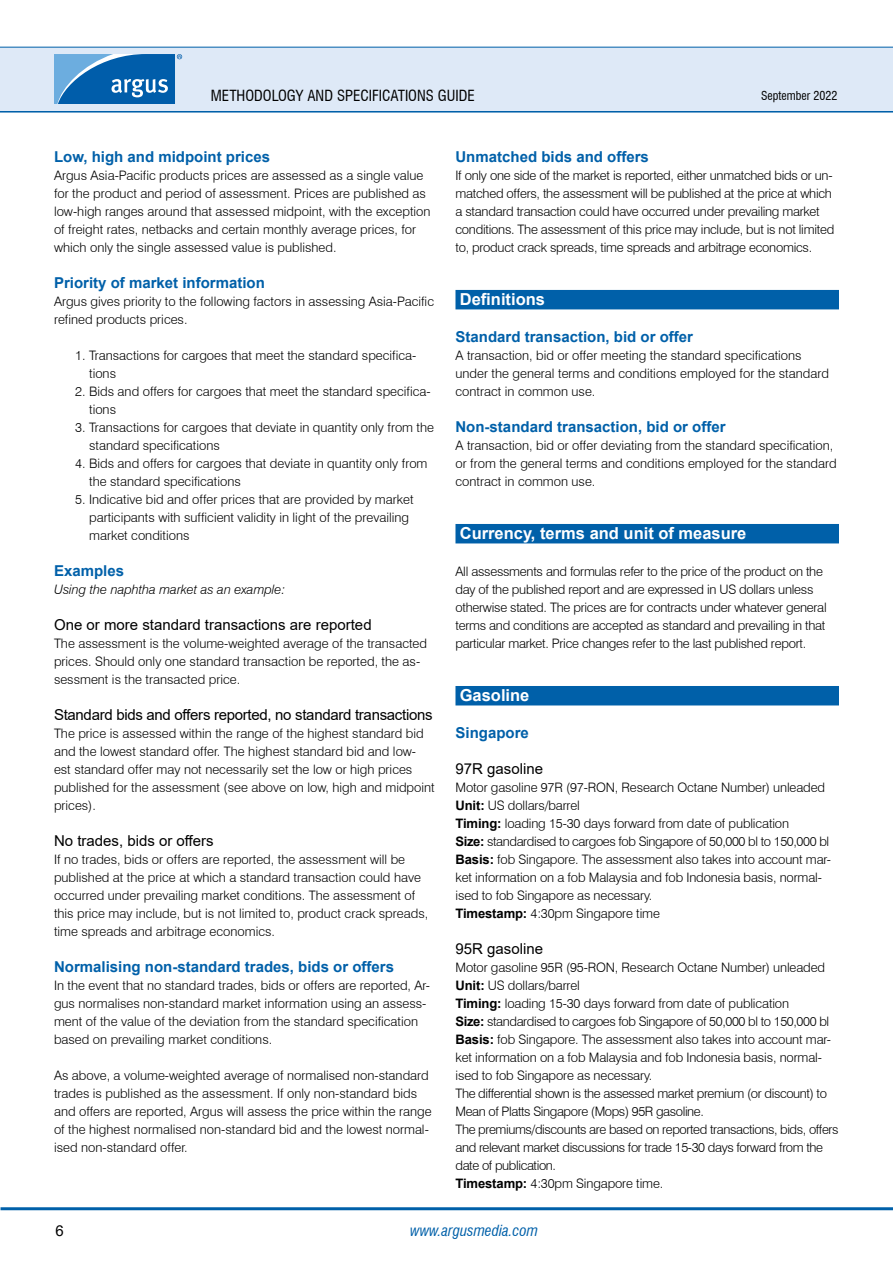
<style>
.page{position:relative;width:893px;height:1263px;background:#fff}
.page>*{position:absolute;margin:0;border:0;box-sizing:border-box;transform-origin:0 0}
.t1{font:700 16.5px "Arial";color:#fff}
.t2{font:700 15px "Arial";color:#0060a9}
.t3{font:15px "Arial";color:#000}
.t4{font:15px "Arial";letter-spacing:-.02em;color:#000}
.t5{font:condensed 15px "Swiss 721 BT";color:#000}
.t6{font:italic condensed 15px "Swiss 721 BT";color:#0060a9}
.t7{font:300 13.05px/18px "Swiss 721 BT";color:#000}
.t8{font:300 13.05px/18px "Swiss 721 BT";letter-spacing:-.03em;color:#000}
.t9{font:300 13.05px/18px "Swiss 721 BT";letter-spacing:-.02em;color:#000}
.t10{font:italic 300 13.05px "Swiss 721 BT";color:#000}
.t11{font:condensed 12px "Swiss 721 BT";color:#000}
.s1{font-family:"Arial";font-weight:700}
</style>
<div class="page">
<hr style="left:0;top:110px;width:893px;height:3px;background:#0060a9">
<div style="left:0;top:47px;width:893px;height:64px;background:#dee9f7"></div>
<hr style="left:0;top:47px;width:893px;height:1px;background:#0060a9">
<hr style="left:1px;top:1207px;width:892px;height:3px;background:#0060a9">
<svg style="left:54px;top:54px;width:128px;height:50px;background:#3883c0"></svg>
<div style="left:455px;top:290px;width:384px;height:19px;background:#0060a9"></div>
<div style="left:455px;top:524px;width:384px;height:19px;background:#0060a9"></div>
<div style="left:455px;top:686px;width:384px;height:19px;background:#0060a9"></div>
<p class="t5" style="left:211px;top:86px;width:265px">METHODOLOGY AND SPECIFICATIONS GUIDE</p>
<p class="t11" style="left:761px;top:88px;width:78px">SEPTEMBER 2022</p>
<p class="t2" style="left:54px;top:146px;width:218px">Low, high and midpoint prices</p>
<p class="t7" style="left:54px;top:166px;width:378px">Argus Asia-Pacific products prices are assessed as a single value for the product and period of assessment. Prices are published as low-high ranges around that assessed midpoint, with the exception of freight rates, netbacks and certain monthly average prices, for which only the single assessed value is published.</p>
<p class="t2" style="left:54px;top:272px;width:212px">Priority of market information</p>
<p class="t7" style="left:54px;top:292px;width:382px">Argus gives priority to the following factors in assessing Asia-Pacific refined products prices.</p>
<p class="t7" style="left:89px;top:346px;width:329px;text-indent:-14px">1. Transactions for cargoes that meet the standard specifica&shy;tions</p>
<p class="t7" style="left:89px;top:382px;width:343px;text-indent:-14px">2. Bids and offers for cargoes that meet the standard specifica&shy;tions</p>
<p class="t7" style="left:89px;top:418px;width:346px;text-indent:-14px">3. Transactions for cargoes that deviate in quantity only from the standard specifications</p>
<p class="t7" style="left:89px;top:454px;width:340px;text-indent:-14px">4. Bids and offers for cargoes that deviate in quantity only from the standard specifications</p>
<p class="t7" style="left:89px;top:490px;width:326px;text-indent:-14px">5. Indicative bid and offer prices that are provided by market participants with sufficient validity in light of the prevailing market conditions</p>
<p class="t2" style="left:54px;top:560px;width:72px">Examples</p>
<p class="t10" style="left:54px;top:581px;width:233px">Using the naphtha market as an example:</p>
<p class="t3" style="left:54px;top:614px;width:319px">One or more standard transactions are reported</p>
<p class="t7" style="left:54px;top:634px;width:375px">The assessment is the volume-weighted average of the transacted prices. Should only one standard transaction be reported, the as&shy;sessment is the transacted price.</p>
<p class="t4" style="left:54px;top:704px;width:380px">Standard bids and offers reported, no standard transactions</p>
<p class="t7" style="left:54px;top:724px;width:382px">The price is assessed within the range of the highest standard bid and the lowest standard offer. The highest standard bid and low&shy;est standard offer may not necessarily set the low or high prices published for the assessment (see above on low, high and midpoint prices).</p>
<p class="t3" style="left:54px;top:830px;width:161px">No trades, bids or offers</p>
<p class="t7" style="left:54px;top:850px;width:376px">If no trades, bids or offers are reported, the assessment will be published at the price at which a standard transaction could have occurred under prevailing market conditions. The assessment of this price may include, but is not limited to, product crack spreads, time spreads and arbitrage economics.</p>
<p class="t2" style="left:54px;top:956px;width:342px">Normalising non-standard trades, bids or offers</p>
<p class="t7" style="left:54px;top:976px;width:378px">In the event that no standard trades, bids or offers are reported, Ar&shy;gus normalises non-standard market information using an assess&shy;ment of the value of the deviation from the standard specification based on prevailing market conditions.</p>
<p class="t7" style="left:54px;top:1066px;width:379px">As above, a volume-weighted average of normalised non-standard trades is published as the assessment. If only non-standard bids and offers are reported, Argus will assess the price within the range of the highest normalised non-standard bid and the lowest normal&shy;ised non-standard offer.</p>
<p class="t2" style="left:455px;top:146px;width:195px">Unmatched bids and offers</p>
<p class="t9" style="left:455px;top:166px;width:380px">If only one side of the market is reported, either unmatched bids or un&shy;matched offers, the assessment will be published at the price at which a standard transaction could have occurred under prevailing market conditions. The assessment of this price may include, but is not limited to, product crack spreads, time spreads and arbitrage economics.</p>
<p class="t1" style="left:460px;top:288px;width:87px">Definitions</p>
<p class="t2" style="left:455px;top:326px;width:239px">Standard transaction, bid or offer</p>
<p class="t7" style="left:455px;top:346px;width:375px">A transaction, bid or offer meeting the standard specifications under the general terms and conditions employed for the standard contract in common use.</p>
<p class="t2" style="left:455px;top:416px;width:272px">Non-standard transaction, bid or offer</p>
<p class="t7" style="left:455px;top:436px;width:383px">A transaction, bid or offer deviating from the standard specification, or from the general terms and conditions employed for the standard contract in common use.</p>
<p class="t1" style="left:460px;top:522px;width:288px">Currency, terms and unit of measure</p>
<p class="t9" style="left:455px;top:562px;width:373px">All assessments and formulas refer to the price of the product on the day of the published report and are expressed in US dollars unless otherwise stated. The prices are for contracts under whatever general terms and conditions are accepted as standard and prevailing in that particular market. Price changes refer to the last published report.</p>
<p class="t1" style="left:460px;top:684px;width:71px">Gasoline</p>
<p class="t2" style="left:455px;top:722px;width:75px">Singapore</p>
<p class="t3" style="left:455px;top:758px;width:89px">97R gasoline</p>
<p class="t7" style="left:455px;top:778px;width:377px">Motor gasoline 97R (97-RON, Research Octane Number) unleaded <span class="s1">Unit:</span> US dollars/barrel<br><span class="s1">Timing:</span> loading 15-30 days forward from date of publication<br><span class="s1">Size:</span> standardised to cargoes fob Singapore of 50,000 bl to 150,000 bl <span class="s1">Basis:</span> fob Singapore. The assessment also takes into account mar&shy;ket information on a fob Malaysia and fob Indonesia basis, normal&shy;ised to fob Singapore as necessary.<br><span class="s1">Timestamp:</span> 4:30pm Singapore time</p>
<p class="t3" style="left:455px;top:938px;width:89px">95R gasoline</p>
<p class="t8" style="left:455px;top:958px;width:385px">Motor gasoline 95R (95-RON, Research Octane Number) unleaded <span class="s1">Unit:</span> US dollars/barrel<br><span class="s1">Timing:</span> loading 15-30 days forward from date of publication<br><span class="s1">Size:</span> standardised to cargoes fob Singapore of 50,000 bl to 150,000 bl <span class="s1">Basis:</span> fob Singapore. The assessment also takes into account mar&shy;ket information on a fob Malaysia and fob Indonesia basis, normal&shy;ised to fob Singapore as necessary.<br>The differential shown is the assessed market premium (or discount) to Mean of Platts Singapore (Mops) 95R gasoline.<br>The premiums/discounts are based on reported transactions, bids, offers and relevant market discussions for trade 15-30 days forward from the date of publication.<br><span class="s1">Timestamp:</span> 4:30pm Singapore time.</p>
<p class="t3" style="left:55px;top:1220px;width:10px">6</p>
<p class="t6" style="left:410px;top:1221px;width:129px">www.argusmedia.com</p>
</div>
